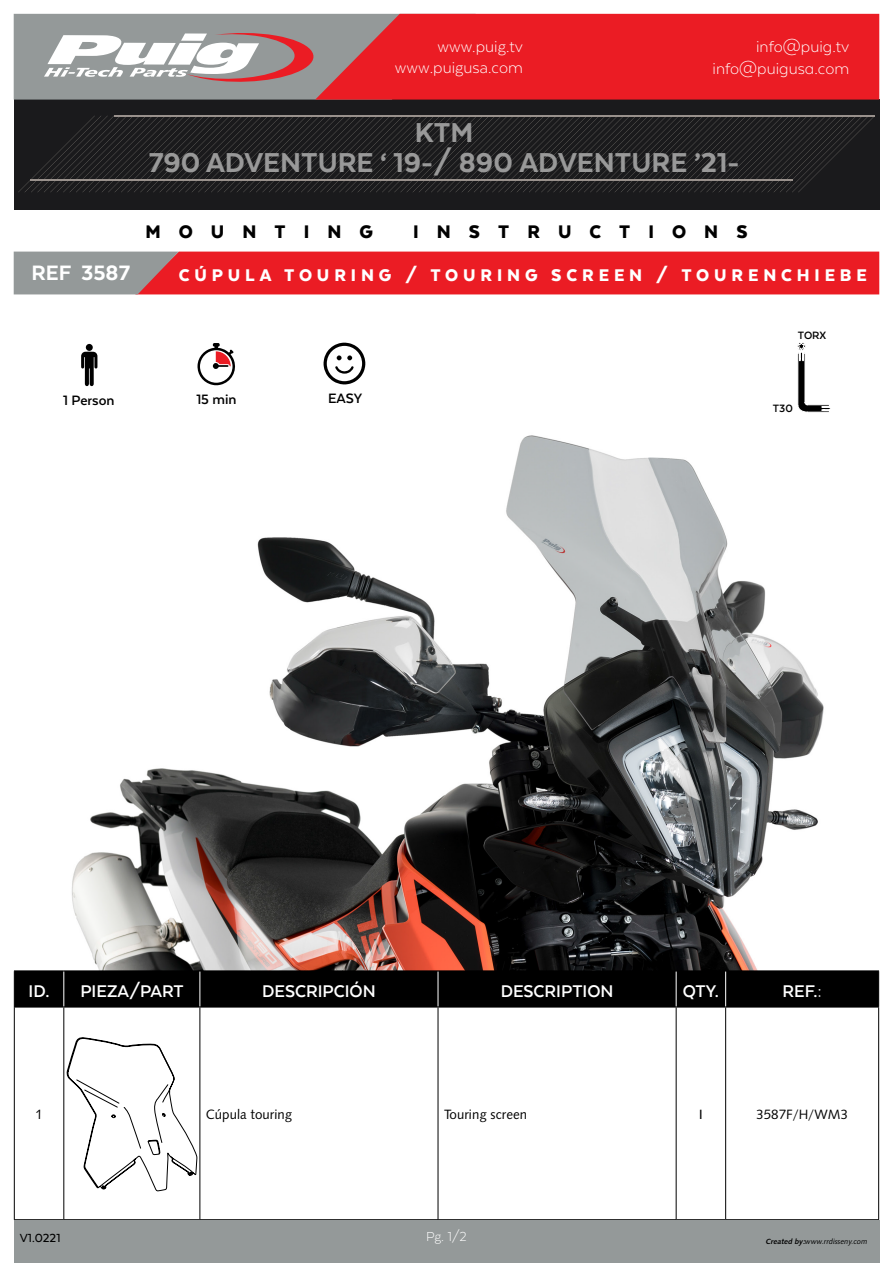
<style>
.page{position:relative;width:893px;height:1263px;background:#fff}
.page>*{position:absolute;margin:0;border:0;box-sizing:border-box;transform-origin:0 0}
.t1{font:800 31.5px/30px "Texta";color:#999;text-align:center}
.t2{font:800 24px "Texta";color:#fff}
.t3{font:900 21px "Texta";letter-spacing:.86em;color:#000}
.t4{font:700 19.5px "Texta Alt";color:#fff}
.t5{font:900 19.5px "Texta";letter-spacing:.25em;color:#fff}
.t6{font:300 18px/21.6px "Texta Alt";color:#fff;text-align:right}
.t7{font:300 18px/21.6px "Texta";color:#fff;text-align:right}
.t8{font:700 15.6px "Texta Alt";color:#000}
.t9{font:300 15px "Texta";color:#fff}
.t10{font:13.5px "Humanist 531 BT Roman A";color:#000}
.t11{font:500 13.5px "Texta";color:#000}
.t12{font:13.5px "Humanist 521 BT";color:#000}
.t13{font:700 12.15px "Texta Alt";color:#000}
.t14{font:italic 7.5px "Humanist 531 BT Roman A";color:#000}
.s1{font-family:"Humanist 531 BT Bold A"}
</style>
<div class="page">
<img style="left:72px;top:435px;width:752px;height:535px">
<div style="left:15px;top:971px;width:863px;height:36px;background:#000"></div>
<hr style="left:63px;top:971px;width:1px;height:36px;background:#fff">
<hr style="left:200px;top:971px;width:1px;height:36px;background:#fff">
<hr style="left:438px;top:971px;width:1px;height:36px;background:#fff">
<hr style="left:676px;top:971px;width:1px;height:36px;background:#fff">
<hr style="left:725px;top:971px;width:1px;height:36px;background:#fff">
<hr style="left:15px;top:1007px;width:49px;height:1px;background:#000">
<hr style="left:64px;top:1007px;width:136px;height:1px;background:#000">
<hr style="left:200px;top:1007px;width:238px;height:1px;background:#000">
<hr style="left:438px;top:1007px;width:238px;height:1px;background:#000">
<hr style="left:676px;top:1007px;width:50px;height:1px;background:#000">
<hr style="left:726px;top:1007px;width:153px;height:1px;background:#000">
<hr style="left:14px;top:1007px;width:1px;height:212px;background:#000">
<hr style="left:878px;top:1007px;width:1px;height:212px;background:#000">
<hr style="left:64px;top:1007px;width:1px;height:212px;background:#000">
<hr style="left:200px;top:1007px;width:1px;height:212px;background:#000">
<hr style="left:438px;top:1007px;width:1px;height:212px;background:#000">
<hr style="left:676px;top:1007px;width:1px;height:212px;background:#000">
<hr style="left:725px;top:1007px;width:1px;height:212px;background:#000">
<hr style="left:14px;top:1219px;width:50px;height:1px;background:#000">
<hr style="left:64px;top:1219px;width:136px;height:1px;background:#000">
<hr style="left:200px;top:1219px;width:238px;height:1px;background:#000">
<hr style="left:438px;top:1219px;width:238px;height:1px;background:#000">
<hr style="left:676px;top:1219px;width:50px;height:1px;background:#000">
<hr style="left:726px;top:1219px;width:153px;height:1px;background:#000">
<hr style="left:14px;top:970px;width:50px;height:1px;background:#000">
<hr style="left:14px;top:971px;width:1px;height:36px;background:#000">
<hr style="left:64px;top:970px;width:136px;height:1px;background:#000">
<hr style="left:200px;top:970px;width:238px;height:1px;background:#000">
<hr style="left:438px;top:970px;width:238px;height:1px;background:#000">
<hr style="left:676px;top:970px;width:50px;height:1px;background:#000">
<hr style="left:726px;top:970px;width:153px;height:1px;background:#000">
<hr style="left:878px;top:971px;width:1px;height:36px;background:#000">
<svg style="left:66px;top:1037px;width:131px;height:154px"></svg>
<div style="left:14px;top:1220px;width:865px;height:43px;background:#949999"></div>
<div style="left:14px;top:99px;width:865px;height:110px;background:#1a1a1c"></div>
<hr style="left:114px;top:115px;width:761px;height:1px;background:#99918c">
<svg style="left:18px;top:116px;width:857px;height:76px"></svg>
<div style="left:476px;top:14px;width:403px;height:86px;background:#eb1c24"></div>
<svg style="left:14px;top:14px;width:462px;height:86px;background:#b98184"></svg>
<svg style="left:14px;top:252px;width:865px;height:42px;background:#dc3137"></svg>
<svg style="left:81px;top:344px;width:16px;height:42px"></svg>
<svg style="left:324px;top:343px;width:41px;height:41px"></svg>
<svg style="left:797px;top:342px;width:34px;height:71px"></svg>
<svg style="left:197px;top:343px;width:38px;height:42px"></svg>
<p class="t7" style="left:395px;top:35px;width:130px">www.puig.tv www.puigusa.com</p>
<p class="t6" style="left:712px;top:36px;width:138px">info@puig.tv info@puigusa.com</p>
<h1 class="t1" style="left:149px;top:117px;width:592px">KTM<br>790 ADVENTURE ‘ 19-/ 890 ADVENTURE ’21-</h1>
<p class="t3" style="left:145px;top:221px;width:229px">MOUNTING</p>
<p class="t3" style="left:413px;top:221px;width:336px">INSTRUCTIONS</p>
<p class="t2" style="left:32px;top:260px;width:100px">REF 3587</p>
<p class="t5" style="left:179px;top:265px;width:690px">CÚPULA TOURING / TOURING SCREEN / TOURENCHIEBE</p>
<p class="t8" style="left:63px;top:392px;width:53px">1 Person</p>
<p class="t8" style="left:328px;top:390px;width:35px">EASY</p>
<p class="t8" style="left:196px;top:391px;width:42px">15 min</p>
<p class="t13" style="left:798px;top:329px;width:30px">TORX</p>
<p class="t13" style="left:773px;top:402px;width:22px">T30</p>
<p class="t4" style="left:29px;top:981px;width:157px">ID. PIEZA/PART</p>
<p class="t4" style="left:262px;top:981px;width:115px">DESCRIPCIÓN</p>
<p class="t4" style="left:501px;top:981px;width:114px">DESCRIPTION</p>
<p class="t4" style="left:683px;top:981px;width:38px">QTY.</p>
<p class="t4" style="left:782px;top:981px;width:41px">REF.:</p>
<p class="t10" style="left:35px;top:1105px;width:9px">1</p>
<p class="t10" style="left:206px;top:1105px;width:88px">Cúpula touring</p>
<p class="t10" style="left:444px;top:1105px;width:85px">Touring screen</p>
<p class="t12" style="left:697px;top:1105px;width:8px">1</p>
<p class="t10" style="left:756px;top:1105px;width:93px">3587F/H/WM3</p>
<p class="t11" style="left:20px;top:1230px;width:42px">V1.0221</p>
<p class="t9" style="left:426px;top:1228px;width:42px">Pg. 1/2</p>
<p class="t14" style="left:765px;top:1236px;width:104px"><span class="s1">Created by:</span>www.rrdisseny.com</p>
</div>
